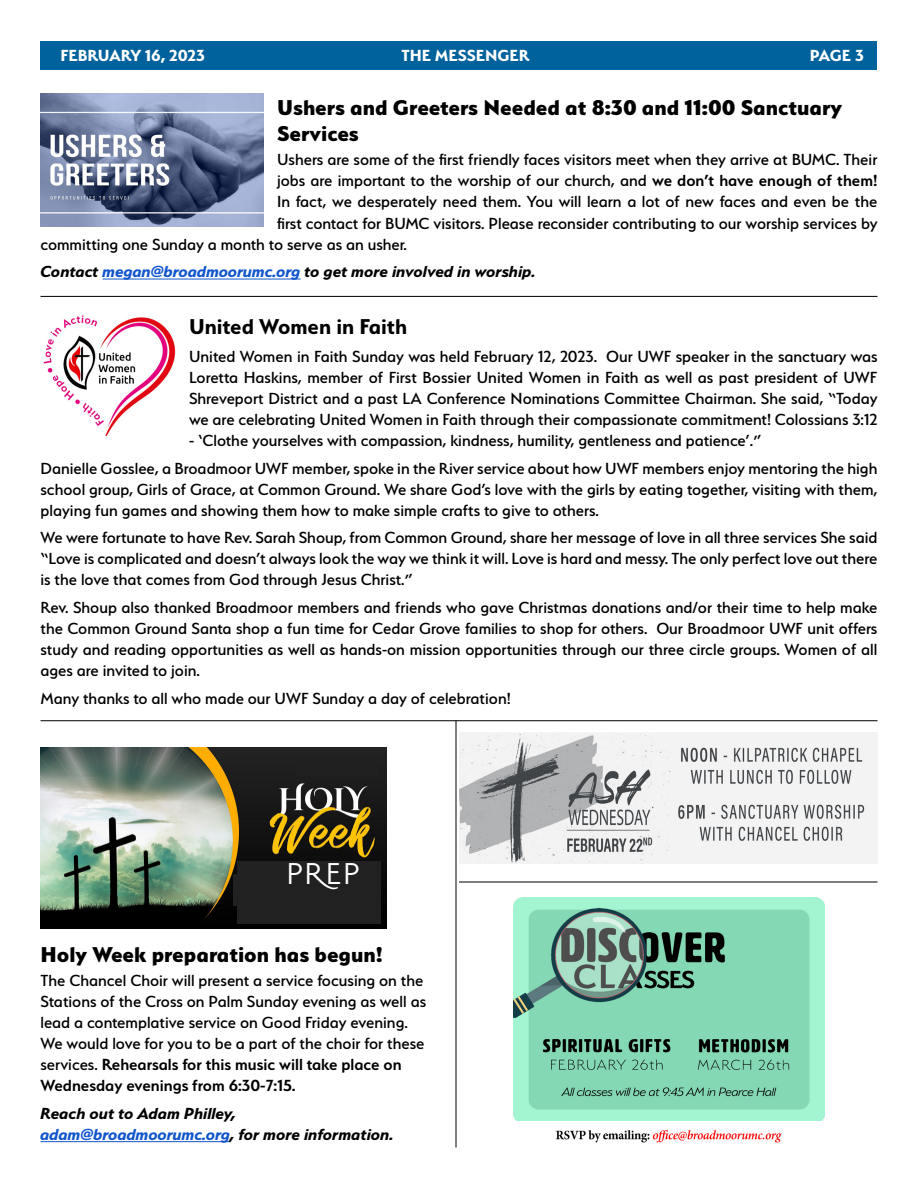
<style>
.page{position:relative;width:918px;height:1188px;background:#fff}
.page>*{position:absolute;margin:0;border:0;box-sizing:border-box;transform-origin:0 0}
.t1{font:33.6px "Mason Sans OT";color:#fff}
.t2{font:800 24px/25.5px "Serenity";color:#000}
.t3{font:700 24px "Serenity";color:#000}
.t4{font:500 18px/21px "Serenity";color:#000;text-align:justify}
.t5{font:italic 700 18px/21px "Serenity";letter-spacing:-.005em;color:#000}
.t6{font:700 18px "Serenity";color:#fff}
.s1{font-weight:600}
.s2{color:#15c}
</style>
<div class="page">
<div style="left:40px;top:41px;width:837px;height:29px;background:#00629d"></div>
<img style="left:514px;top:898px;width:310px;height:223px">
<img style="left:556px;top:1129px;width:226px;height:14px">
<img style="left:43px;top:315px;width:133px;height:121px">
<hr style="left:40px;top:1141px;width:190px;height:1px;background:#15c">
<img style="left:40px;top:747px;width:347px;height:181px">
<div style="left:297px;top:759px;width:81px;height:17px;background:#202020"></div>
<div style="left:238px;top:861px;width:143px;height:63px;background:#212121"></div>
<div style="left:233px;top:875px;width:12px;height:31px;background:#212121"></div>
<hr style="left:40px;top:296px;width:838px;height:1px;background:#000">
<hr style="left:40px;top:720px;width:838px;height:1px;background:#000">
<hr style="left:459px;top:882px;width:419px;height:1px;background:#000">
<hr style="left:103px;top:279px;width:198px;height:1px;background:#15c">
<img style="left:40px;top:93px;width:224px;height:134px">
<hr style="left:456px;top:720px;width:1px;height:428px;background:#000">
<img style="left:459px;top:732px;width:419px;height:132px">
<p class="t6" style="left:60px;top:46px;width:146px">FEBRUARY 16, 2023</p>
<p class="t6" style="left:401px;top:46px;width:129px">THE MESSENGER</p>
<p class="t6" style="left:810px;top:46px;width:55px">PAGE 3</p>
<h2 class="t2" style="left:277px;top:95px;width:567px">Ushers and Greeters Needed at 8:30 and 11:00 Sanctuary<br>Services</h2>
<p class="t4" style="left:277px;top:149px;width:602px">Ushers are some of the first friendly faces visitors meet when they arrive at BUMC. Their</p>
<p class="t4" style="left:277px;top:170px;width:602px">jobs are important to the worship of our church, and <span class="s1">we don’t have enough of them!</span></p>
<p class="t4" style="left:277px;top:191px;width:602px">In fact, we desperately need them. You will learn a lot of new faces and even be the</p>
<p class="t4" style="left:277px;top:212px;width:602px">first contact for BUMC visitors. Please reconsider contributing to our worship services by</p>
<p class="t4" style="left:40px;top:233px;width:368px">committing one Sunday a month to serve as an usher.</p>
<p class="t5" style="left:40px;top:261px;width:497px">Contact <span class="s2">megan@broadmoorumc.org</span> to get more involved in worship.</p>
<h2 class="t3" style="left:189px;top:313px;width:220px">United Women in Faith</h2>
<p class="t4" style="left:189px;top:346px;width:690px">United Women in Faith Sunday was held February 12, 2023. Our UWF speaker in the sanctuary was Loretta Haskins, member of First Bossier United Women in Faith as well as past president of UWF Shreveport District and a past LA Conference Nominations Committee Chairman. She said, “Today we are celebrating United Women in Faith through their compassionate commitment! Colossians 3:12</p>
<p class="t4" style="left:40px;top:426px;width:838px;line-height:27.8px;text-indent:148px">- ‘Clothe yourselves with compassion, kindness, humility, gentleness and patience’.”<br>Danielle Gosslee, a Broadmoor UWF member, spoke in the River service about how UWF members enjoy mentoring the high</p>
<p class="t4" style="left:40px;top:478px;width:838px">school group, Girls of Grace, at Common Ground. We share God’s love with the girls by eating together, visiting with them, playing fun games and showing them how to make simple crafts to give to others.</p>
<p class="t4" style="left:40px;top:527px;width:838px">We were fortunate to have Rev. Sarah Shoup, from Common Ground, share her message of love in all three services She said “Love is complicated and doesn’t always look the way we think it will. Love is hard and messy. The only perfect love out there is the love that comes from God through Jesus Christ.”</p>
<p class="t4" style="left:40px;top:597px;width:839px">Rev. Shoup also thanked Broadmoor members and friends who gave Christmas donations and/or their time to help make the Common Ground Santa shop a fun time for Cedar Grove families to shop for others. Our Broadmoor UWF unit offers study and reading opportunities as well as hands-on mission opportunities through our three circle groups. Women of all ages are invited to join.</p>
<p class="t4" style="left:40px;top:688px;width:472px">Many thanks to all who made our UWF Sunday a day of celebration!</p>
<h1 class="t1" style="left:285px;top:854px;width:77px">PREP</h1>
<h2 class="t2" style="left:40px;top:941px;width:344px">Holy Week preparation has begun!</h2>
<p class="t4" style="left:40px;top:970px;width:387px;text-align:left">The Chancel Choir will present a service focusing on the Stations of the Cross on Palm Sunday evening as well as lead a contemplative service on Good Friday evening.<br>We would love for you to be a part of the choir for these services. <span class="s1">Rehearsals for this music will take place on Wednesday evenings from 6:30-7:15.</span></p>
<p class="t5" style="left:40px;top:1103px;width:355px">Reach out to Adam Philley, <span class="s2">adam@broadmoorumc.org</span>, for more information.</p>
</div>
